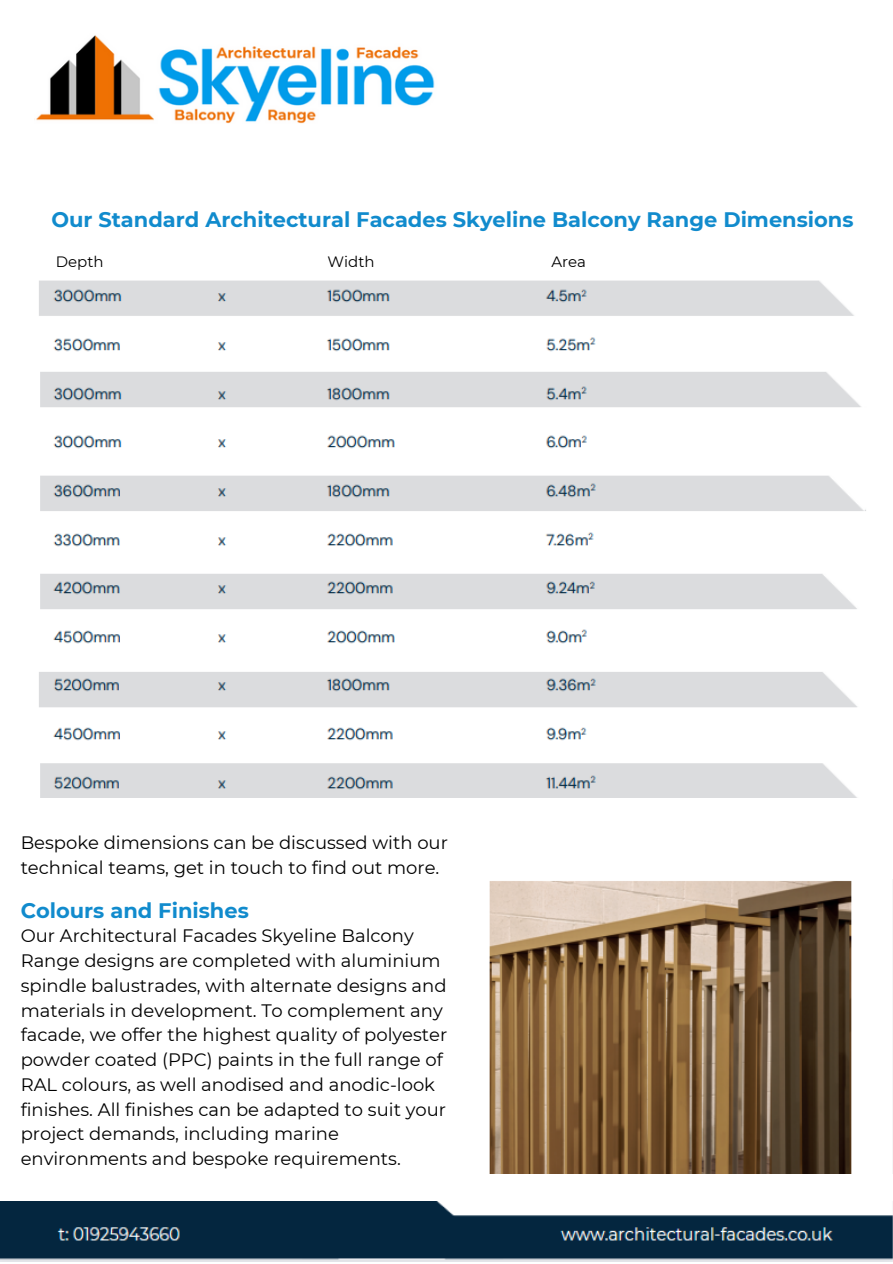
<style>
.page{position:relative;width:893px;height:1264px;background:#fff}
.page>*{position:absolute;margin:0;border:0;box-sizing:border-box;transform-origin:0 0}
.t1{font:700 21px "Montserrat";color:#118bcd}
.t2{font:18px/24.8px "Montserrat";color:#000}
.t3{font:15px "Montserrat";color:#000}
</style>
<div class="page">
<img style="left:39px;top:280px;width:827px;height:517px">
<img style="left:489px;top:881px;width:363px;height:292px">
<img style="left:0;top:1201px;width:892px;height:60px">
<img style="left:36px;top:35px;width:399px;height:89px">
<p class="t1" style="left:51px;top:206px;width:803px">Our Standard Architectural Facades Skyeline Balcony Range Dimensions</p>
<p class="t3" style="left:56px;top:253px;width:49px">Depth</p>
<p class="t3" style="left:327px;top:253px;width:49px">Width</p>
<p class="t3" style="left:551px;top:253px;width:36px">Area</p>
<p class="t2" style="left:21px;top:830px;width:429px">Bespoke dimensions can be discussed with our technical teams, get in touch to find out more.</p>
<p class="t1" style="left:21px;top:897px;width:230px">Colours and Finishes</p>
<p class="t2" style="left:21px;top:923px;width:428px">Our Architectural Facades Skyeline Balcony Range designs are completed with aluminium spindle balustrades, with alternate designs and materials in development. To complement any facade, we offer the highest quality of polyester powder coated (PPC) paints in the full range of RAL colours, as well anodised and anodic-look finishes. All finishes can be adapted to suit your project demands, including marine environments and bespoke requirements.</p>
</div>
